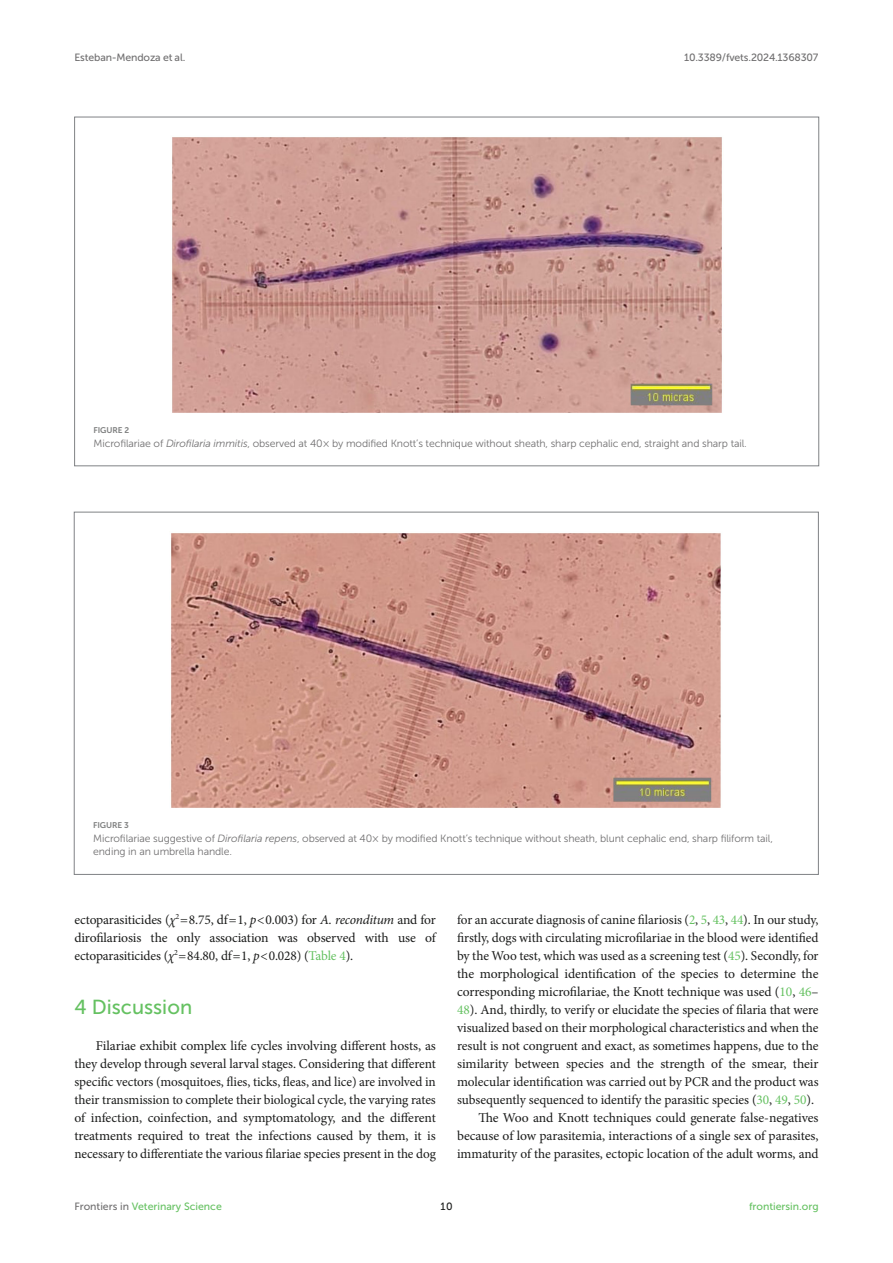
<style>
.page{position:relative;width:893px;height:1263px;background:#fff}
.page>*{position:absolute;margin:0;border:0;box-sizing:border-box;transform-origin:0 0}
.HEAD_1{font:20.25px "Museo Sans 500";color:#65c161}
.TEXT_FLUSH{font:13.5px/18px "Minion Pro";letter-spacing:-.005em;color:#1b1c1b;text-align:justify}
.TEXT{font:13.5px/18px "Minion Pro";letter-spacing:-.01em;color:#1b1c1b;text-align:justify}
.FIG_LEG{font:10.5px/13.5px "Museo Sans 300";letter-spacing:-.01em;color:#706f70}
.t1{font:10.5px "Museo Sans 500";letter-spacing:-.015em;color:#706f70}
.t2{font:10.5px "Museo Sans 500";color:#65c161}
.t3{font:10.5px "Museo Sans 500";color:#1b1c1b}
.FIG_HD{font:8.25px "Museo Sans 700";letter-spacing:-.01em;color:#7e7f7f}
.s1{font-style:italic}
.s2{color:#65c161}
.s3{color:#706f70}
</style>
<div class="page">
<img style="left:172px;top:137px;width:550px;height:276px">
<img style="left:171px;top:533px;width:550px;height:275px">
<p class="t1" style="left:74px;top:51px;width:112px">Esteban-Mendoza et al.</p>
<p class="t1" style="left:684px;top:51px;width:136px">10.3389/fvets.2024.1368307</p>
<p class="FIG_HD" style="left:94px;top:426px;width:37px">FIGURE 2</p>
<p class="FIG_LEG" style="left:94px;top:437px;width:655px">Microfilariae of <span class="s1">Dirofilaria immitis</span>, observed at 40× by modified Knott’s technique without sheath, sharp cephalic end, straight and sharp tail.</p>
<p class="FIG_HD" style="left:93px;top:821px;width:37px">FIGURE 3</p>
<p class="FIG_LEG" style="left:93px;top:832px;width:681px">Microfilariae suggestive of <span class="s1">Dirofilaria repens</span>, observed at 40× by modified Knott’s technique without sheath, blunt cephalic end, sharp filiform tail, ending in an umbrella handle.</p>
<p class="TEXT" style="left:74px;top:911px;width:363px">ectoparasiticides (<span class="s1">χ</span><sup>2</sup>=8.75, df=1, <span class="s1">p</span>&lt;0.003) for <span class="s1">A. reconditum</span> and for dirofilariosis the only association was observed with use of ectoparasiticides (<span class="s1">χ</span><sup>2</sup>=84.80, df=1, <span class="s1">p</span>&lt;0.028) (<span class="s2">Table 4</span>).</p>
<p class="HEAD_1" style="left:74px;top:996px;width:119px">4 Discussion</p>
<p class="TEXT_FLUSH" style="left:74px;top:1037px;width:363px;text-indent:21px">Filariae exhibit complex life cycles involving different hosts, as they develop through several larval stages. Considering that different specific vectors (mosquitoes, flies, ticks, fleas, and lice) are involved in their transmission to complete their biological cycle, the varying rates of infection, coinfection, and symptomatology, and the different treatments required to treat the infections caused by them, it is necessary to differentiate the various filariae species present in the dog</p>
<p class="TEXT_FLUSH" style="left:457px;top:911px;width:363px">for an accurate diagnosis of canine filariosis (<span class="s2">2</span>, <span class="s2">5</span>, <span class="s2">43</span>, <span class="s2">44</span>). In our study, firstly, dogs with circulating microfilariae in the blood were identified by the Woo test, which was used as a screening test (<span class="s2">45</span>). Secondly, for the morphological identification of the species to determine the corresponding microfilariae, the Knott technique was used (<span class="s2">10</span>, <span class="s2">46</span>– <span class="s2">48</span>). And, thirdly, to verify or elucidate the species of filaria that were visualized based on their morphological characteristics and when the result is not congruent and exact, as sometimes happens, due to the similarity between species and the strength of the smear, their molecular identification was carried out by PCR and the product was subsequently sequenced to identify the parasitic species (<span class="s2">30</span>, <span class="s2">49</span>, <span class="s2">50</span>).</p>
<p class="TEXT" style="left:457px;top:1109px;width:363px;text-indent:21px">The Woo and Knott techniques could generate false-negatives because of low parasitemia, interactions of a single sex of parasites, immaturity of the parasites, ectopic location of the adult worms, and</p>
<p class="t2" style="left:74px;top:1200px;width:149px"><span class="s3">Frontiers in</span> Veterinary Science</p>
<p class="t3" style="left:440px;top:1200px;width:14px">10</p>
<p class="t2" style="left:749px;top:1200px;width:71px">frontiersin.org</p>
</div>
